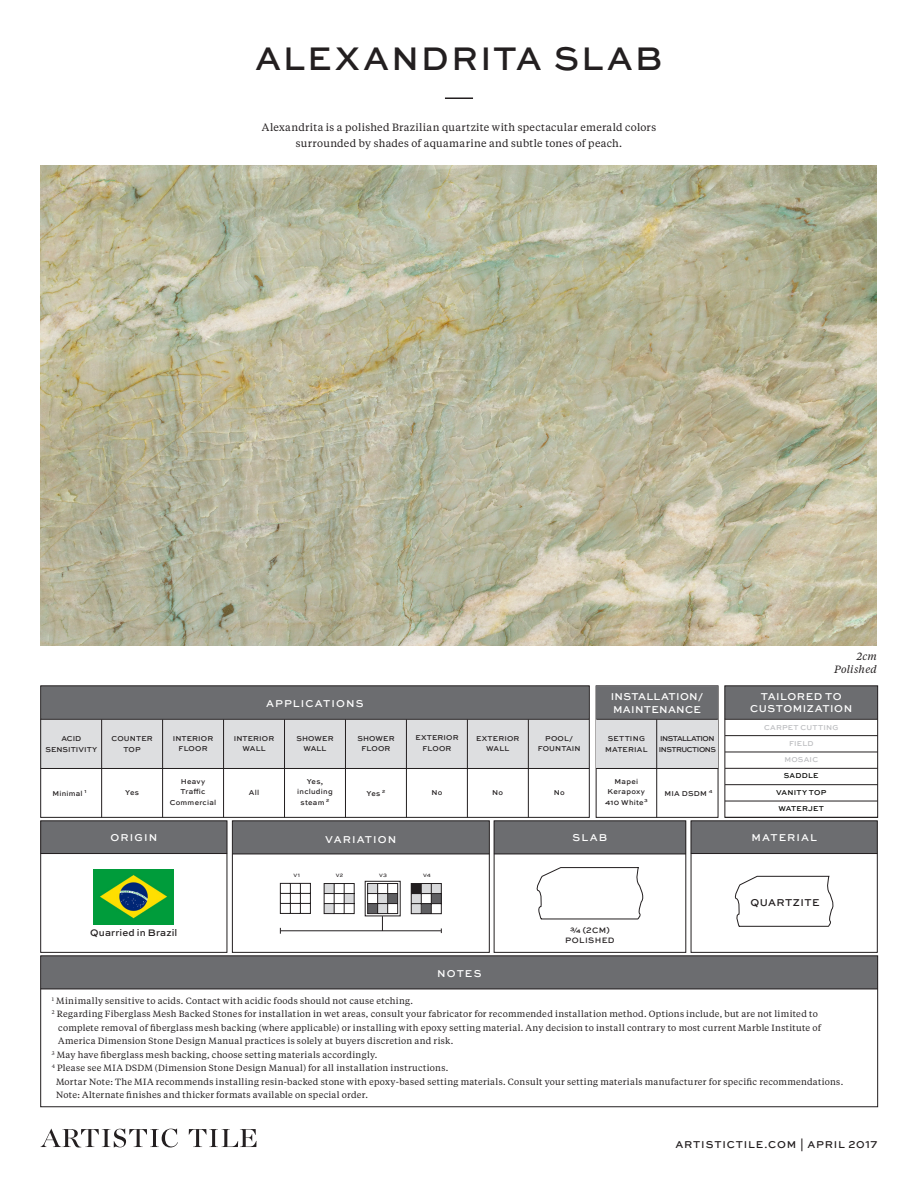
<style>
.page{position:relative;width:918px;height:1188px;background:#fff}
.page>*{position:absolute;margin:0;border:0;box-sizing:border-box;transform-origin:0 0}
.t1{font:500 34.5px "Sweet Sans Pro";letter-spacing:.055em;color:#231f20}
.Body{font:10.5px "Tiempos Text";letter-spacing:.03em;color:#231f20}
.Table_Header{font:500 10.5px "Sweet Sans Pro";letter-spacing:.055em;color:#fff}
.Table_Header-2{font:500 10.5px "Sweet Sans Pro";letter-spacing:.105em;color:#fff}
._5_5pt_Sweet{font:500 10.5px "Sweet Sans Pro";letter-spacing:.075em;color:#231f20}
.Table_Header-3{font:500 10.5px "Sweet Sans Pro";letter-spacing:.03em;color:#fff}
.Color_Name{font:italic 10.5px "Tiempos Text";letter-spacing:.025em;color:#231f20}
._5_5pt_Sweet-2{font:500 10.5px "Sweet Sans Pro";letter-spacing:.04em;color:#231f20}
.Body-2{font:500 10.05px "Sweet Sans Pro";letter-spacing:.01em;color:#231f20}
._5_5pt_Sweet-3{font:9px "Tiempos Text";letter-spacing:.03em;color:#231f20}
._5_5pt_Sweet-4{font:500 8.25px "Sweet Sans Pro";letter-spacing:.045em;color:#231f20}
.t2{font:500 7.5px/10.5px "Sweet Sans Pro";letter-spacing:.02em;color:#231f20;text-align:center}
.t3{font:500 7.5px "Sweet Sans Pro";letter-spacing:.025em;color:#bcbdc0}
.t4{font:500 7.5px/10.5px "Sweet Sans Pro";letter-spacing:-.06em;color:#231f20}
.t5{font:500 7.5px "Sweet Sans Pro";letter-spacing:.025em;color:#040503}
._5_5pt_Sweet-5{font:500 5.1px "Sweet Sans Pro";letter-spacing:.035em;color:#231f20}
</style>
<div class="page">
<svg style="left:189px;top:1129px;width:67px;height:18px"></svg>
<svg style="left:40px;top:1128px;width:138px;height:20px"></svg>
<div style="left:596px;top:686px;width:122px;height:132px;border:1px solid #231f20"></div>
<img style="left:40px;top:166px;width:837px;height:479px">
<hr style="left:445px;top:97px;width:28px;height:2px;background:#231f20">
<div style="left:596px;top:686px;width:122px;height:33px;background:#6c6d70;border:1px solid #6c6d70"></div>
<div style="left:41px;top:956px;width:837px;height:33px;background:#6c6d70;border:1px solid #6c6d70"></div>
<div style="left:40px;top:956px;width:838px;height:151px;border:1px solid #231f20"></div>
<div style="left:725px;top:686px;width:153px;height:33px;background:#6c6d70;border:1px solid #6c6d70"></div>
<div style="left:725px;top:686px;width:153px;height:132px;border:1px solid #231f20"></div>
<hr style="left:40px;top:989px;width:838px;height:1px;background:#231f20">
<div style="left:691px;top:821px;width:186px;height:33px;background:#6c6d70"></div>
<hr style="left:691px;top:853px;width:187px;height:1px;background:#231f20">
<svg style="left:734px;top:876px;width:100px;height:51px"></svg>
<div style="left:691px;top:821px;width:187px;height:132px;border:1px solid #231f20"></div>
<div style="left:41px;top:686px;width:548px;height:33px;background:#6c6d70;border:1px solid #6c6d70"></div>
<div style="left:41px;top:719px;width:548px;height:49px;background:#dddee0"></div>
<div style="left:40px;top:686px;width:550px;height:132px;border:1px solid #231f20"></div>
<hr style="left:40px;top:719px;width:549px;height:1px;background:#231f20">
<hr style="left:41px;top:768px;width:548px;height:1px;background:#231f20">
<hr style="left:101px;top:719px;width:1px;height:99px;background:#231f20">
<hr style="left:162px;top:719px;width:1px;height:99px;background:#231f20">
<hr style="left:223px;top:719px;width:1px;height:99px;background:#231f20">
<hr style="left:284px;top:719px;width:1px;height:99px;background:#231f20">
<hr style="left:345px;top:719px;width:1px;height:99px;background:#231f20">
<hr style="left:406px;top:719px;width:1px;height:99px;background:#231f20">
<hr style="left:467px;top:719px;width:1px;height:99px;background:#231f20">
<hr style="left:725px;top:719px;width:153px;height:1px;background:#231f20">
<hr style="left:725px;top:735px;width:153px;height:1px;background:#231f20">
<hr style="left:725px;top:752px;width:153px;height:1px;background:#231f20">
<hr style="left:725px;top:768px;width:153px;height:1px;background:#231f20">
<hr style="left:725px;top:784px;width:153px;height:1px;background:#231f20">
<hr style="left:725px;top:801px;width:153px;height:1px;background:#231f20">
<hr style="left:528px;top:719px;width:1px;height:99px;background:#231f20">
<div style="left:596px;top:719px;width:122px;height:49px;background:#dddee0"></div>
<hr style="left:596px;top:719px;width:122px;height:1px;background:#231f20">
<hr style="left:656px;top:719px;width:1px;height:99px;background:#231f20">
<hr style="left:596px;top:768px;width:122px;height:1px;background:#231f20">
<hr style="left:725px;top:817px;width:153px;height:1px;background:#231f20">
<div style="left:41px;top:821px;width:186px;height:33px;background:#6c6d70"></div>
<div style="left:40px;top:821px;width:187px;height:132px;border:1px solid #231f20"></div>
<hr style="left:40px;top:853px;width:187px;height:1px;background:#231f20">
<img style="left:94px;top:869px;width:80px;height:55px">
<div style="left:233px;top:821px;width:256px;height:33px;background:#6c6d70;border:1px solid #6c6d70"></div>
<div style="left:232px;top:821px;width:258px;height:132px;border:1px solid #231f20"></div>
<hr style="left:232px;top:854px;width:258px;height:1px;background:#231f20">
<svg style="left:280px;top:883px;width:31px;height:31px"></svg>
<svg style="left:411px;top:883px;width:31px;height:31px"></svg>
<svg style="left:324px;top:883px;width:31px;height:31px"></svg>
<svg style="left:367px;top:883px;width:31px;height:48px"></svg>
<hr style="left:281px;top:931px;width:160px;height:1px;background:#231f20">
<div style="left:494px;top:821px;width:192px;height:33px;background:#6c6d70;border:1px solid #6c6d70"></div>
<svg style="left:536px;top:867px;width:108px;height:53px"></svg>
<div style="left:494px;top:821px;width:192px;height:132px;border:1px solid #231f20"></div>
<hr style="left:494px;top:854px;width:192px;height:1px;background:#231f20">
<p class="t1" style="left:255px;top:33px;width:409px">ALEXANDRITA SLAB</p>
<p class="Body" style="left:262px;top:120px;width:396px">Alexandrita is a polished Brazilian quartzite with spectacular emerald colors</p>
<p class="Body" style="left:296px;top:136px;width:328px">surrounded by shades of aquamarine and subtle tones of peach.</p>
<p class="t2" style="left:61px;top:733px;width:21px">ACID</p>
<p class="t2" style="left:45px;top:744px;width:53px">SENSITIVITY</p>
<p class="t2" style="left:52px;top:788px;width:36px">Minimal <sup>1</sup></p>
<p class="t2" style="left:112px;top:733px;width:43px">COUNTER<br>TOP</p>
<p class="t2" style="left:125px;top:787px;width:15px">Yes</p>
<p class="Table_Header" style="left:110px;top:830px;width:48px">ORIGIN</p>
<p class="t2" style="left:173px;top:733px;width:42px">INTERIOR<br>FLOOR</p>
<p class="t2" style="left:181px;top:776px;width:26px;text-align:left">Heavy<br>Traffic</p>
<p class="t2" style="left:170px;top:797px;width:48px">Commercial</p>
<p class="Table_Header-2" style="left:266px;top:696px;width:99px">APPLICATIONS</p>
<p class="t2" style="left:234px;top:733px;width:42px">INTERIOR<br>WALL</p>
<p class="t2" style="left:249px;top:787px;width:12px">All</p>
<p class="t2" style="left:296px;top:733px;width:39px">SHOWER<br>WALL</p>
<p class="t2" style="left:307px;top:776px;width:18px">Yes,</p>
<p class="t2" style="left:297px;top:786px;width:37px">including steam <sup>2</sup></p>
<p class="t2" style="left:357px;top:733px;width:39px">SHOWER<br>FLOOR</p>
<p class="t2" style="left:367px;top:788px;width:20px">Yes <sup>2</sup></p>
<p class="Table_Header-2" style="left:325px;top:832px;width:73px">VARIATION</p>
<p class="t2" style="left:415px;top:732px;width:45px">EXTERIOR<br>FLOOR</p>
<p class="t2" style="left:432px;top:787px;width:12px">No</p>
<p class="_5_5pt_Sweet-5" style="left:294px;top:871px;width:8px">V1</p>
<p class="_5_5pt_Sweet-5" style="left:336px;top:871px;width:9px">V2</p>
<p class="_5_5pt_Sweet-5" style="left:379px;top:871px;width:9px">V3</p>
<p class="_5_5pt_Sweet-5" style="left:423px;top:871px;width:9px">V4</p>
<p class="t2" style="left:476px;top:733px;width:45px">EXTERIOR<br>WALL</p>
<p class="t2" style="left:492px;top:787px;width:12px">No</p>
<p class="t2" style="left:538px;top:733px;width:44px">POOL/<br>FOUNTAIN</p>
<p class="t2" style="left:554px;top:787px;width:12px">No</p>
<p class="Table_Header-3" style="left:611px;top:688px;width:94px">INSTALLATION/</p>
<p class="Table_Header-3" style="left:613px;top:702px;width:89px">MAINTENANCE</p>
<p class="t4" style="left:659px;top:733px;width:59px">INSTALLATION<br>INSTRUCTIONS</p>
<p class="t2" style="left:665px;top:788px;width:49px">MIA DSDM <sup>4</sup></p>
<p class="t2" style="left:605px;top:733px;width:44px">SETTING<br>MATERIAL</p>
<p class="t2" style="left:615px;top:776px;width:25px">Mapei</p>
<p class="t2" style="left:605px;top:786px;width:44px">Kerapoxy<br>410 White<sup>3</sup></p>
<p class="Table_Header" style="left:573px;top:830px;width:36px">SLAB</p>
<p class="Body-2" style="left:90px;top:926px;width:89px">Quarried in Brazil</p>
<p class="Table_Header" style="left:437px;top:966px;width:46px">NOTES</p>
<p class="_5_5pt_Sweet-4" style="left:570px;top:924px;width:41px">¾ (2CM)</p>
<p class="_5_5pt_Sweet-4" style="left:565px;top:934px;width:51px">POLISHED</p>
<p class="Color_Name" style="left:856px;top:649px;width:22px">2cm</p>
<p class="Color_Name" style="left:834px;top:663px;width:44px">Polished</p>
<p class="Table_Header" style="left:761px;top:689px;width:82px">TAILORED TO</p>
<p class="Table_Header" style="left:750px;top:701px;width:104px">CUSTOMIZATION</p>
<p class="t3" style="left:764px;top:722px;width:76px">CARPET CUTTING</p>
<p class="t3" style="left:784px;top:754px;width:35px">MOSAIC</p>
<p class="t5" style="left:776px;top:787px;width:52px">VANITY TOP</p>
<p class="t3" style="left:789px;top:738px;width:26px">FIELD</p>
<p class="t5" style="left:784px;top:770px;width:36px">SADDLE</p>
<p class="t5" style="left:779px;top:803px;width:47px">WATERJET</p>
<p class="Table_Header-2" style="left:752px;top:830px;width:67px">MATERIAL</p>
<p class="_5_5pt_Sweet-2" style="left:750px;top:894px;width:71px">QUARTZITE</p>
<p class="_5_5pt_Sweet-3" style="left:52px;top:994px;width:363px"><sup>1</sup> Minimally sensitive to acids. Contact with acidic foods should not cause etching.</p>
<p class="_5_5pt_Sweet-3" style="left:52px;top:1008px;width:767px"><sup>2</sup> Regarding Fiberglass Mesh Backed Stones for installation in wet areas, consult your fabricator for recommended installation method. Options include, but are not limited to</p>
<p class="_5_5pt_Sweet-3" style="left:58px;top:1021px;width:764px">complete removal of fiberglass mesh backing (where applicable) or installing with epoxy setting material. Any decision to install contrary to most current Marble Institute of</p>
<p class="_5_5pt_Sweet-3" style="left:58px;top:1035px;width:397px">America Dimension Stone Design Manual practices is solely at buyers discretion and risk.</p>
<p class="_5_5pt_Sweet-3" style="left:52px;top:1048px;width:327px"><sup>3</sup> May have fiberglass mesh backing, choose setting materials accordingly.</p>
<p class="_5_5pt_Sweet-3" style="left:52px;top:1062px;width:398px"><sup>4</sup> Please see MIA DSDM (Dimension Stone Design Manual) for all installation instructions.</p>
<p class="_5_5pt_Sweet-3" style="left:56px;top:1075px;width:789px">Mortar Note: The MIA recommends installing resin-backed stone with epoxy-based setting materials. Consult your setting materials manufacturer for specific recommendations.</p>
<p class="_5_5pt_Sweet-3" style="left:56px;top:1089px;width:314px">Note: Alternate finishes and thicker formats available on special order.</p>
<p class="_5_5pt_Sweet" style="left:675px;top:1136px;width:204px">ARTISTICTILE.COM | APRIL 2017</p>
</div>
